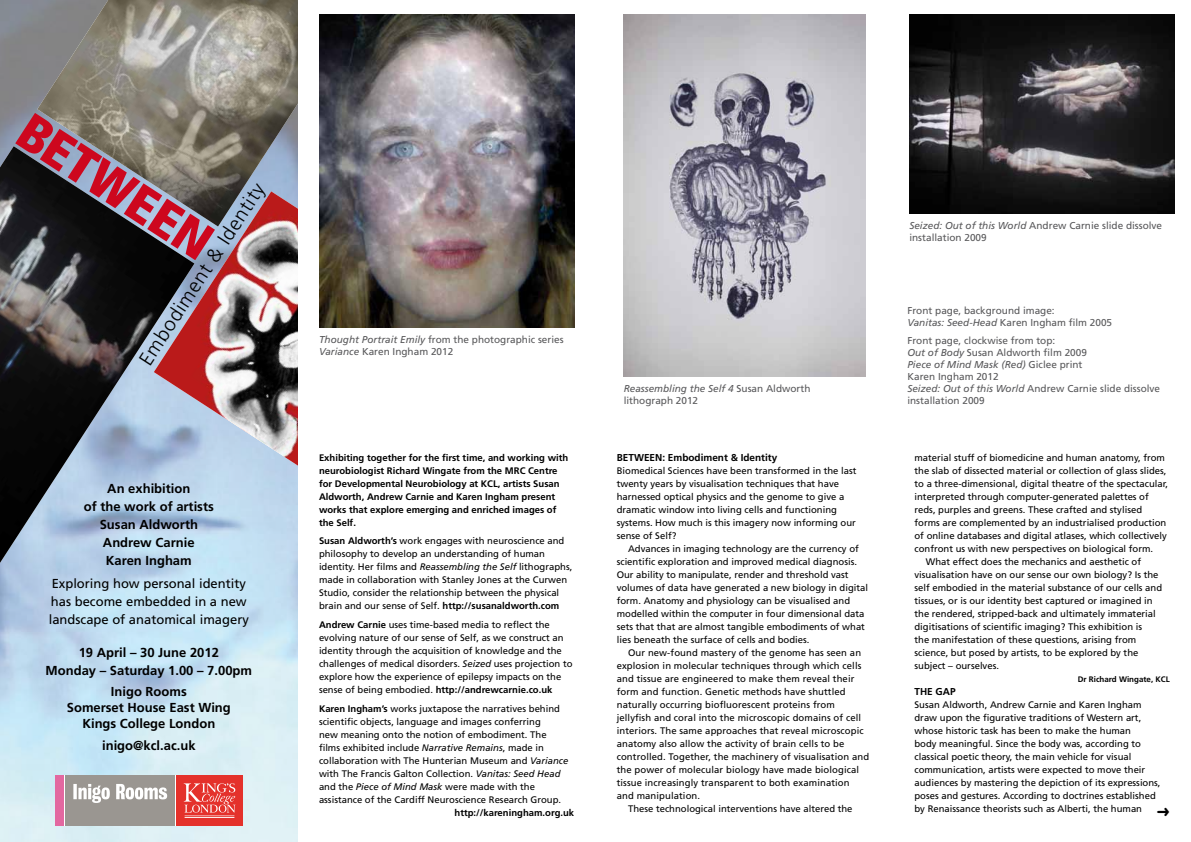
<style>
.page{position:relative;width:1191px;height:842px;background:#fff}
.page>*{position:absolute;margin:0;border:0;box-sizing:border-box;transform-origin:0 0}
.t1{font:900 condensed 52px "Frutiger";color:#cd071e}
.t2{font:300 20px "Frutiger";color:#000}
.t3{font:700 13px/18px "Frutiger";color:#000;text-align:center}
.t4{font:13px/18px "Frutiger";color:#000}
.t5{font:10px/12px "Frutiger";color:#58585a}
.t6{font:700 10px "Frutiger";color:#000}
.t7{font:9.5px/13px "Frutiger";color:#000}
.t8{font:700 9.5px/13px "Frutiger";color:#000}
.t9{font:700 8px "Frutiger";color:#000}
.s1{font-style:italic}
.s2{font-weight:700}
</style>
<div class="page">
<img style="left:37px;top:0;width:261px;height:191px">
<img style="left:0;top:146px;width:194px;height:417px">
<div style="left:176px;top:775px;width:67px;height:51px;background:#e4312b"></div>
<div style="left:64px;top:775px;width:112px;height:51px;background:#9a9691"></div>
<hr style="left:175px;top:775px;width:1px;height:51px;background:#fff">
<svg style="left:184px;top:783px;width:52px;height:35px"></svg>
<svg style="left:73px;top:784px;width:94px;height:19px"></svg>
<div style="left:55px;top:775px;width:9px;height:51px;background:#e268a0"></div>
<hr style="left:64px;top:775px;width:1px;height:51px;background:#fff">
<img style="left:154px;top:191px;width:144px;height:279px">
<img style="left:319px;top:14px;width:255px;height:313px">
<img style="left:623px;top:14px;width:242px;height:362px">
<img style="left:909px;top:14px;width:265px;height:199px">
<h1 class="t1" style="left:40px;top:100px;width:222px;rotate:33deg">BETWEEN</h1>
<h2 class="t2" style="left:134px;top:357px;width:214px;rotate:-57deg">embodiment &amp; identity</h2>
<h3 class="t3" style="left:84px;top:479px;width:132px">An exhibition<br>of the work of artists<br>Susan Aldworth<br>Andrew Carnie<br>Karen Ingham</h3>
<h3 class="t4" style="left:49px;top:575px;width:202px">Exploring how personal identity has become embedded in a new landscape of anatomical imagery</h3>
<h3 class="t3" style="left:46px;top:643px;width:208px">19 April – 30 June 2012<br>Monday – Saturday 1.00 – 7.00pm</h3>
<h3 class="t3" style="left:67px;top:684px;width:165px;line-height:16px">Inigo Rooms<br>Somerset House East Wing<br>Kings College London</h3>
<h3 class="t3" style="left:102px;top:736px;width:95px">inigo@kcl.ac.uk</h3>
<p class="t5" style="left:319px;top:334px;width:246px"><span class="s1">Thought Portrait Emily</span> from the photographic series<br><span class="s1">Variance</span> Karen Ingham 2012</p>
<p class="t8" style="left:319px;top:451px;width:251px">Exhibiting together for the first time, and working with neurobiologist Richard Wingate from the MRC Centre for Developmental Neurobiology at KCL, artists Susan Aldworth, Andrew Carnie and Karen Ingham present works that explore emerging and enriched images of the Self.</p>
<p class="t7" style="left:319px;top:535px;width:255px"><span class="s2">Susan Aldworth’s</span> work engages with neuroscience and philosophy to develop an understanding of human identity. Her films and <span class="s1">Reassembling the Self</span> lithographs, made in collaboration with Stanley Jones at the Curwen Studio, consider the relationship between the physical brain and our sense of Self. <span class="s2">http://susanaldworth.com</span></p>
<p class="t7" style="left:319px;top:618px;width:255px"><span class="s2">Andrew Carnie</span> uses time-based media to reflect the evolving nature of our sense of Self, as we construct an identity through the acquisition of knowledge and the challenges of medical disorders. <span class="s1">Seized</span> uses projection to explore how the experience of epilepsy impacts on the sense of being embodied. <span class="s2">http://andrewcarnie.co.uk</span></p>
<p class="t7" style="left:319px;top:702px;width:251px"><span class="s2">Karen Ingham’s</span> works juxtapose the narratives behind scientific objects, language and images conferring<br>new meaning onto the notion of embodiment. The films exhibited include <span class="s1">Narrative Remains</span>, made in collaboration with The Hunterian Museum and <span class="s1">Variance </span>with The Francis Galton Collection. <span class="s1">Vanitas: Seed Head </span>and the <span class="s1">Piece of Mind Mask</span> were made with the assistance of the Cardiff Neuroscience Research Group.</p>
<p class="t8" style="left:454px;top:806px;width:121px">http://kareningham.org.uk</p>
<p class="t5" style="left:623px;top:383px;width:188px"><span class="s1">Reassembling the Self 4</span> Susan Aldworth lithograph 2012</p>
<p class="t6" style="left:617px;top:452px;width:26px">Betwee</p>
<p class="t6" style="left:655px;top:452px;width:124px">n: Embodiment &amp; Identity</p>
<p class="t7" style="left:617px;top:464px;width:241px">Biomedical Sciences have been transformed in the last twenty years by visualisation techniques that have harnessed optical physics and the genome to give a dramatic window into living cells and functioning systems. How much is this imagery now informing our sense of Self?</p>
<p class="t7" style="left:617px;top:542px;width:253px;text-indent:11px">Advances in imaging technology are the currency of scientific exploration and improved medical diagnosis.<br>Our ability to manipulate, render and threshold vast volumes of data have generated a new biology in digital form. Anatomy and physiology can be visualised and modelled within the computer in four dimensional data sets that that are almost tangible embodiments of what lies beneath the surface of cells and bodies.</p>
<p class="t7" style="left:628px;top:646px;width:234px">Our new-found mastery of the genome has seen an</p>
<p class="t7" style="left:617px;top:659px;width:246px">explosion in molecular techniques through which cells</p>
<p class="t7" style="left:617px;top:672px;width:239px">and tissue are engineered to make them reveal their</p>
<p class="t7" style="left:617px;top:685px;width:230px">form and function. Genetic methods have shuttled</p>
<p class="t7" style="left:617px;top:698px;width:220px">naturally occurring biofluorescent proteins from</p>
<p class="t7" style="left:617px;top:711px;width:246px">jellyfish and coral into the microscopic domains of cell</p>
<p class="t7" style="left:617px;top:724px;width:248px">interiors. The same approaches that reveal microscopic</p>
<p class="t7" style="left:617px;top:737px;width:229px">anatomy also allow the activity of brain cells to be</p>
<p class="t7" style="left:617px;top:750px;width:254px">controlled. Together, the machinery of visualisation and</p>
<p class="t7" style="left:617px;top:763px;width:244px">the power of molecular biology have made biological</p>
<p class="t7" style="left:617px;top:776px;width:234px">tissue increasingly transparent to both examination</p>
<p class="t7" style="left:617px;top:789px;width:85px">and manipulation.</p>
<p class="t7" style="left:628px;top:802px;width:226px">These technological interventions have altered the</p>
<p class="t5" style="left:909px;top:220px;width:254px"><span class="s1">Seized: Out of this World</span> Andrew Carnie slide dissolve installation 2009</p>
<p class="t5" style="left:907px;top:305px;width:206px">Front page, background image:<br><span class="s1">Vanitas: Seed-Head</span> Karen Ingham film 2005</p>
<p class="t5" style="left:907px;top:335px;width:254px">Front page, clockwise from top:<br><span class="s1">Out of Body</span> Susan Aldworth film 2009<br><span class="s1">Piece of Mind Mask (Red)</span> Giclee print<br>Karen Ingham 2012<br><span class="s1">Seized: Out of this World</span> Andrew Carnie slide dissolve installation 2009</p>
<p class="t7" style="left:914px;top:451px;width:252px">material stuff of biomedicine and human anatomy, from</p>
<p class="t7" style="left:914px;top:464px;width:253px">the slab of dissected material or collection of glass slides,</p>
<p class="t7" style="left:914px;top:477px;width:255px">to a three-dimensional, digital theatre of the spectacular,</p>
<p class="t7" style="left:914px;top:490px;width:236px">interpreted through computer-generated palettes of</p>
<p class="t7" style="left:914px;top:503px;width:229px">reds, purples and greens. These crafted and stylised</p>
<p class="t7" style="left:914px;top:516px;width:253px">forms are complemented by an industrialised production</p>
<p class="t7" style="left:914px;top:529px;width:254px">of online databases and digital atlases, which collectively</p>
<p class="t7" style="left:914px;top:542px;width:240px">confront us with new perspectives on biological form.</p>
<p class="t7" style="left:926px;top:555px;width:217px">What effect does the mechanics and aesthetic of</p>
<p class="t7" style="left:914px;top:568px;width:245px">visualisation have on our sense our own biology? Is the</p>
<p class="t7" style="left:914px;top:581px;width:249px">self embodied in the material substance of our cells and</p>
<p class="t7" style="left:914px;top:594px;width:240px">tissues, or is our identity best captured or imagined in</p>
<p class="t7" style="left:914px;top:607px;width:243px">the rendered, stripped-back and ultimately immaterial</p>
<p class="t7" style="left:914px;top:620px;width:229px">digitisations of scientific imaging? This exhibition is</p>
<p class="t7" style="left:914px;top:633px;width:223px">the manifestation of these questions, arising from</p>
<p class="t7" style="left:914px;top:646px;width:225px">science, but posed by artists, to be explored by the</p>
<p class="t7" style="left:914px;top:659px;width:86px">subject – ourselves.</p>
<p class="t9" style="left:1077px;top:675px;width:93px">Dr Richard Wingate, KCL</p>
<p class="t6" style="left:914px;top:686px;width:7px">The</p>
<p class="t6" style="left:935px;top:686px;width:21px">Gap</p>
<p class="t7" style="left:914px;top:698px;width:248px">Susan Aldworth, Andrew Carnie and Karen Ingham draw upon the figurative traditions of Western art, whose historic task has been to make the human<br>body meaningful. Since the body was, according to classical poetic theory, the main vehicle for visual communication, artists were expected to move their audiences by mastering the depiction of its expressions, poses and gestures. According to doctrines established by Renaissance theorists such as Alberti, the human</p>
</div>
